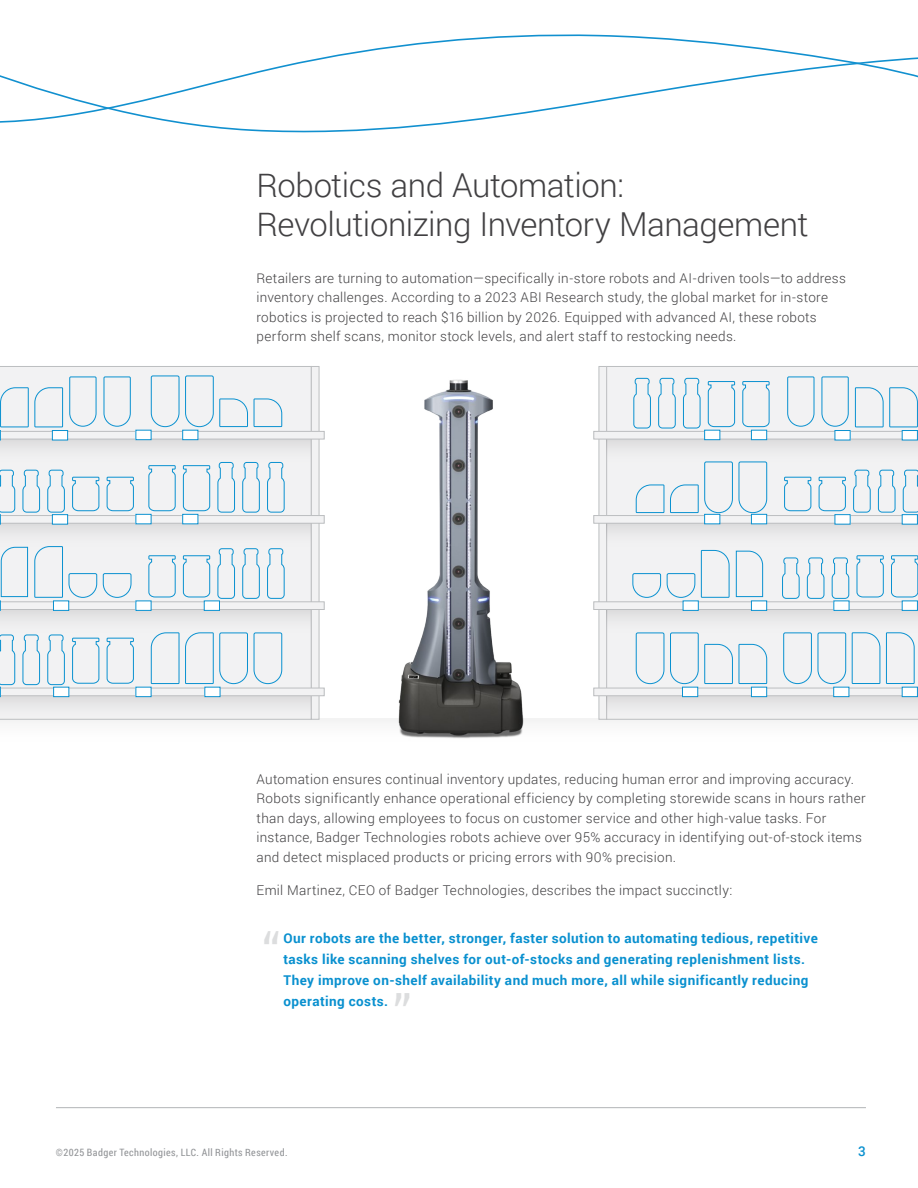
<style>
.page{position:relative;width:918px;height:1188px;background:#fff}
.page>*{position:absolute;margin:0;border:0;box-sizing:border-box;transform-origin:0 0}
.t1{font:49.5px "Roboto";color:#dcddde}
.t2{font:300 33px/39.6px "Roboto";letter-spacing:-.015em;color:#414042}
.t3{font:300 13.5px/19.5px "Roboto";letter-spacing:.025em;color:#414042}
.t4{font:700 13.5px/21px "Roboto";letter-spacing:.03em;color:#0990cf}
.t5{font:500 13.5px "Roboto";color:#0990cf}
.t6{font:10.2px "Roboto Condensed";letter-spacing:.04em;color:#939598}
</style>
<div class="page">
<hr style="left:56px;top:1107px;width:810px;height:1px;background:#b1b4b6">
<svg style="left:438px;top:34px;width:261px;height:7px"></svg>
<svg style="left:0;top:41px;width:918px;height:92px"></svg>
<div style="left:0;top:719px;width:918px;height:23px;background:#fafafa"></div>
<svg style="left:0;top:366px;width:311px;height:354px"></svg>
<div style="left:0;top:609px;width:311px;height:24px;background:#ebebec"></div>
<div style="left:0;top:696px;width:311px;height:23px;background:#eaeaeb"></div>
<div style="left:0;top:523px;width:311px;height:24px;background:#ebebec"></div>
<div style="left:0;top:439px;width:311px;height:23px;background:#eaeaeb"></div>
<div style="left:311px;top:366px;width:8px;height:353px;background:#f2f2f3"></div>
<div style="left:311px;top:366px;width:8px;height:354px;border:1px solid #bcbec0"></div>
<svg style="left:0;top:632px;width:325px;height:65px"></svg>
<div style="left:136px;top:687px;width:15px;height:10px;background:#fff"></div>
<div style="left:135px;top:687px;width:17px;height:10px;border:1px solid #0a91d0"></div>
<div style="left:205px;top:687px;width:15px;height:10px;background:#fff"></div>
<div style="left:204px;top:687px;width:16px;height:10px;border:1px solid #0a91d0"></div>
<svg style="left:0;top:546px;width:325px;height:65px"></svg>
<div style="left:53px;top:601px;width:16px;height:9px;background:#fff"></div>
<div style="left:53px;top:601px;width:16px;height:10px;border:1px solid #0a91d0"></div>
<div style="left:136px;top:601px;width:15px;height:9px;background:#fff"></div>
<div style="left:135px;top:601px;width:17px;height:10px;border:1px solid #0a91d0"></div>
<div style="left:204px;top:601px;width:15px;height:9px;background:#fff"></div>
<div style="left:204px;top:601px;width:16px;height:10px;border:1px solid #0a91d0"></div>
<svg style="left:0;top:462px;width:325px;height:63px"></svg>
<div style="left:52px;top:515px;width:16px;height:9px;background:#fff"></div>
<div style="left:52px;top:514px;width:16px;height:11px;border:1px solid #0a91d0"></div>
<svg style="left:0;top:375px;width:325px;height:65px"></svg>
<div style="left:52px;top:431px;width:16px;height:9px;background:#fff"></div>
<div style="left:52px;top:430px;width:16px;height:10px;border:1px solid #0a91d0"></div>
<div style="left:599px;top:366px;width:8px;height:353px;background:#f2f2f3"></div>
<div style="left:599px;top:366px;width:8px;height:354px;border:1px solid #bcbec0"></div>
<svg style="left:606px;top:366px;width:312px;height:354px"></svg>
<div style="left:607px;top:609px;width:311px;height:24px;background:linear-gradient(to right,#e9e9ea,#e9e9ea)"></div>
<div style="left:607px;top:696px;width:311px;height:23px;background:#eaeaeb"></div>
<div style="left:607px;top:523px;width:311px;height:24px;background:linear-gradient(to right,#eae9ea,#eae9ea)"></div>
<div style="left:607px;top:439px;width:311px;height:23px;background:#eaeaeb"></div>
<svg style="left:593px;top:550px;width:325px;height:60px"></svg>
<svg style="left:593px;top:376px;width:325px;height:63px"></svg>
<svg style="left:593px;top:461px;width:325px;height:63px"></svg>
<div style="left:833px;top:687px;width:16px;height:10px;border:1px solid #0a91d0"></div>
<div style="left:902px;top:687px;width:16px;height:10px;border:1px solid #0a91d0"></div>
<svg style="left:593px;top:632px;width:325px;height:64px"></svg>
<div style="left:751px;top:687px;width:16px;height:10px;background:#fff"></div>
<div style="left:751px;top:687px;width:16px;height:10px;border:1px solid #0a91d0"></div>
<div style="left:682px;top:687px;width:16px;height:10px;background:#fff"></div>
<div style="left:682px;top:687px;width:16px;height:10px;border:1px solid #0a91d0"></div>
<div style="left:902px;top:601px;width:15px;height:9px;background:#fff"></div>
<div style="left:902px;top:601px;width:16px;height:10px;border:1px solid #0a91d0"></div>
<div style="left:834px;top:601px;width:15px;height:9px;background:#fff"></div>
<div style="left:833px;top:601px;width:16px;height:10px;border:1px solid #0a91d0"></div>
<div style="left:751px;top:601px;width:16px;height:9px;background:#fff"></div>
<div style="left:751px;top:601px;width:16px;height:10px;border:1px solid #0a91d0"></div>
<div style="left:683px;top:601px;width:15px;height:9px;background:#fff"></div>
<div style="left:683px;top:601px;width:16px;height:10px;border:1px solid #0a91d0"></div>
<div style="left:751px;top:514px;width:16px;height:10px;background:#fff"></div>
<div style="left:751px;top:514px;width:16px;height:10px;border:1px solid #0a91d0"></div>
<div style="left:705px;top:514px;width:15px;height:10px;background:#fff"></div>
<div style="left:704px;top:514px;width:16px;height:10px;border:1px solid #0a91d0"></div>
<div style="left:902px;top:515px;width:15px;height:9px;background:#fff"></div>
<div style="left:902px;top:514px;width:16px;height:11px;border:1px solid #0a91d0"></div>
<div style="left:835px;top:515px;width:15px;height:9px;background:#fff"></div>
<div style="left:835px;top:514px;width:16px;height:11px;border:1px solid #0a91d0"></div>
<div style="left:751px;top:430px;width:16px;height:10px;background:#fff"></div>
<div style="left:751px;top:430px;width:16px;height:10px;border:1px solid #0a91d0"></div>
<div style="left:705px;top:430px;width:15px;height:10px;background:#fff"></div>
<div style="left:704px;top:430px;width:16px;height:10px;border:1px solid #0a91d0"></div>
<div style="left:902px;top:431px;width:15px;height:9px;background:#fff"></div>
<div style="left:902px;top:430px;width:16px;height:10px;border:1px solid #0a91d0"></div>
<div style="left:835px;top:431px;width:15px;height:9px;background:#fff"></div>
<div style="left:835px;top:430px;width:16px;height:10px;border:1px solid #0a91d0"></div>
<img style="left:347px;top:379px;width:224px;height:359px">
<h2 class="t2" style="left:256px;top:164px;width:553px">Robotics and Automation:<br>Revolutionizing Inventory Management</h2>
<p class="t3" style="left:256px;top:268px;width:591px">Retailers are turning to automation—specifically in-store robots and AI-driven tools—to address inventory challenges. According to a 2023 ABI Research study, the global market for in-store robotics is projected to reach $16 billion by 2026. Equipped with advanced AI, these robots perform shelf scans, monitor stock levels, and alert staff to restocking needs.</p>
<p class="t3" style="left:256px;top:769px;width:611px">Automation ensures continual inventory updates, reducing human error and improving accuracy.<br>Robots significantly enhance operational efficiency by completing storewide scans in hours rather than days, allowing employees to focus on customer service and other high-value tasks. For instance, Badger Technologies robots achieve over 95% accuracy in identifying out-of-stock items and detect misplaced products or pricing errors with 90% precision.</p>
<p class="t3" style="left:256px;top:880px;width:477px">Emil Martinez, CEO of Badger Technologies, describes the impact succinctly:</p>
<p class="t4" style="left:284px;top:927px;width:536px">Our robots are the better, stronger, faster solution to automating tedious, repetitive tasks like scanning shelves for out-of-stocks and generating replenishment lists.<br>They improve on-shelf availability and much more, all while significantly reducing operating costs.</p>
<h1 class="t1" style="left:263px;top:917px;width:19px">“</h1>
<h1 class="t1" style="left:393px;top:979px;width:20px">”</h1>
<p class="t6" style="left:56px;top:1145px;width:233px">©2025 Badger Technologies, LLC. All Rights Reserved.</p>
<p class="t5" style="left:858px;top:1141px;width:9px">3</p>
</div>
